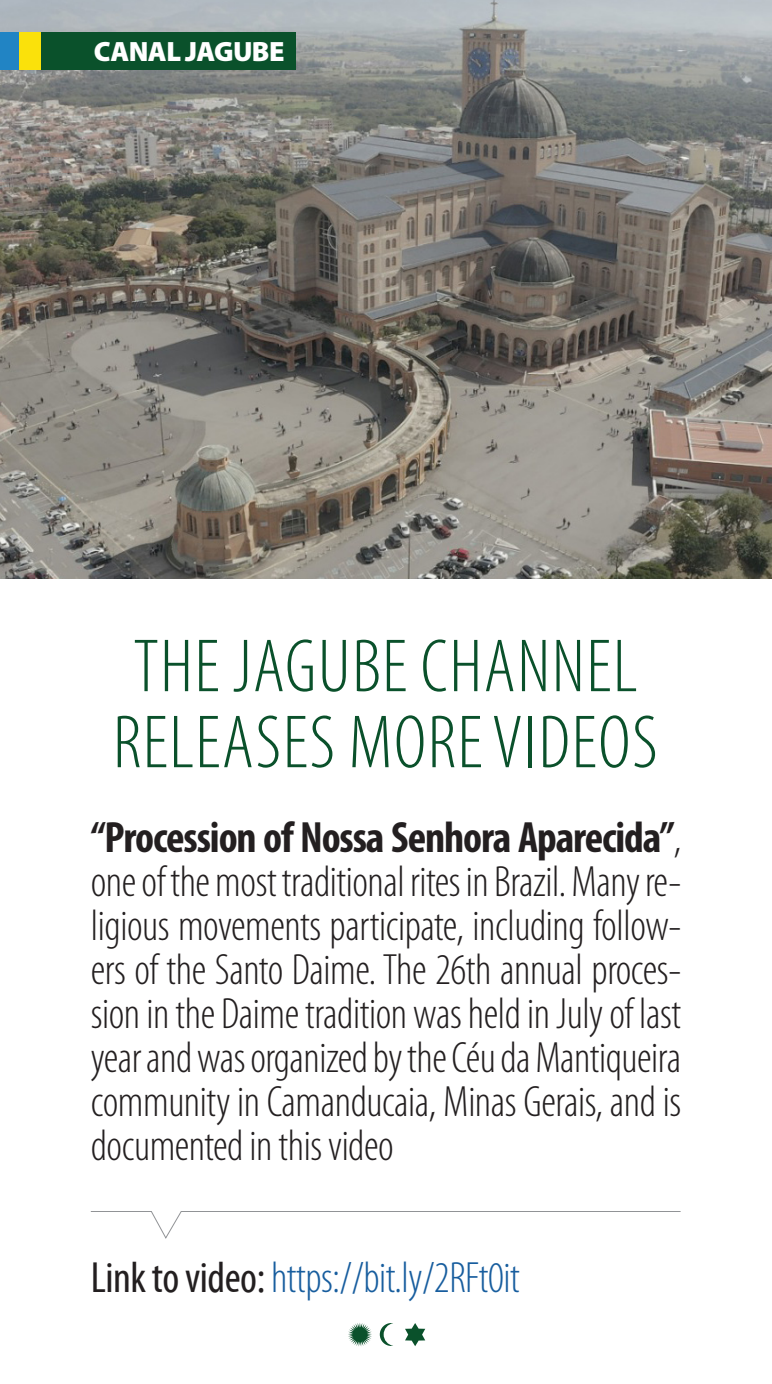
<style>
.page{position:relative;width:772px;height:1384px;background:#fff}
.page>*{position:absolute;margin:0;border:0;box-sizing:border-box;transform-origin:0 0}
.t1{font:300 condensed 76px/76px "Myriad Pro";letter-spacing:.02em;color:#0a512b}
.t2{font:300 condensed 44px/44px "Myriad Pro";letter-spacing:-.01em;color:#231f20;text-align:justify}
.t3{font:300 condensed 44px "Myriad Pro";letter-spacing:-.01em;color:#175d9e}
.t4{font:900 28px "Myriad Pro";letter-spacing:-.02em;color:#fff}
.s1{font-weight:700}
.s2{font-weight:400;color:#231f20}
</style>
<div class="page">
<svg style="left:90px;top:1211px;width:591px;height:28px"></svg>
<svg style="left:405px;top:1323px;width:20px;height:23px"></svg>
<svg style="left:379px;top:1323px;width:14px;height:22px"></svg>
<svg style="left:348px;top:1323px;width:24px;height:23px"></svg>
<img style="left:0;top:0;width:771px;height:578px">
<div style="left:0;top:32px;width:20px;height:38px;background:#2184c4"></div>
<div style="left:40px;top:32px;width:255px;height:38px;background:#0a512b"></div>
<div style="left:20px;top:32px;width:21px;height:38px;background:#fae10b"></div>
<p class="t4" style="left:94px;top:36px;width:192px">CANAL JAGUBE</p>
<p class="t1" style="left:113px;top:630px;width:546px">THE JAGUBE CHANNEL<br>RELEASES MORE VIDEOS</p>
<p class="t2" style="left:91px;top:816px;width:591px"><span class="s1">“Procession of Nossa Senhora Aparecida”</span>, one of the most traditional rites in Brazil. Many re&shy;ligious movements participate, including follow&shy;ers of the Santo Daime. The 26th annual proces&shy;sion in the Daime tradition was held in July of last year and was organized by the Céu da Mantiqueira community in Camanducaia, Minas Gerais, and is documented in this video</p>
<p class="t3" style="left:91px;top:1253px;width:430px"><span class="s2">Link to video:</span> https://bit.ly/2RFt0it</p>
</div>
